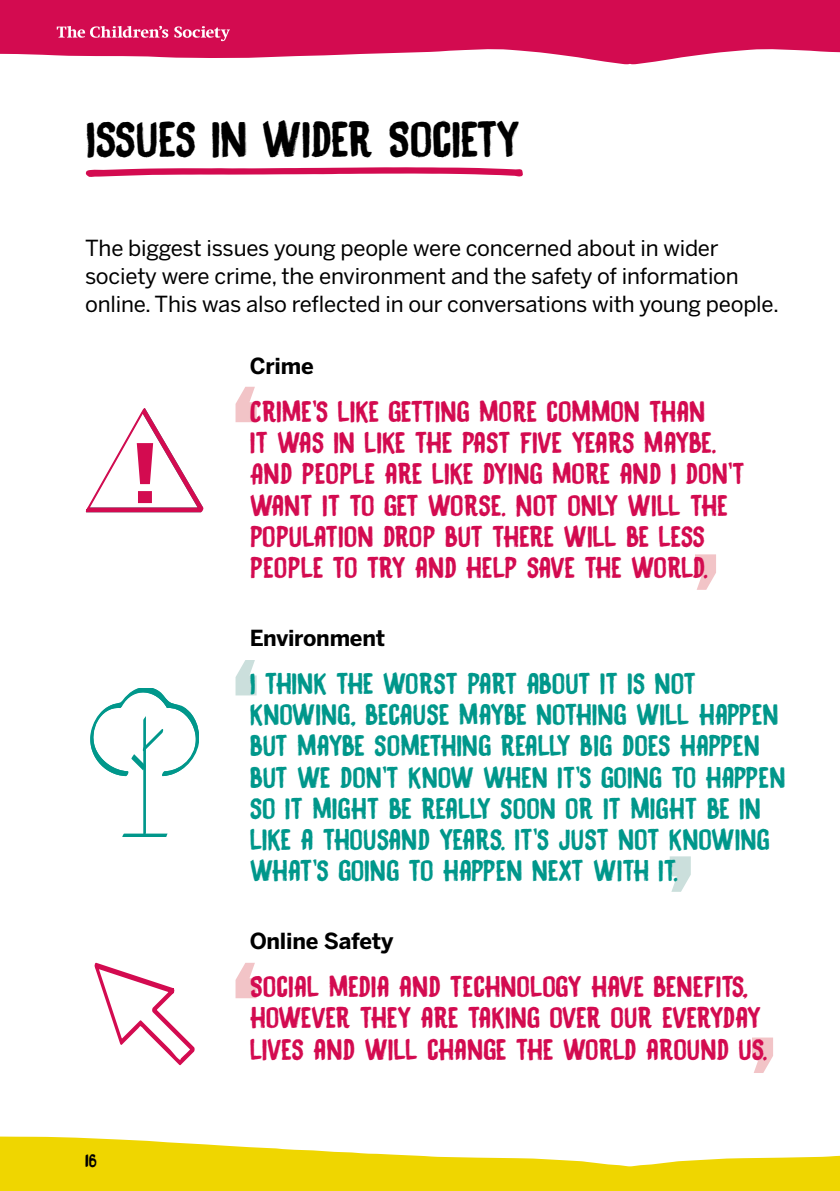
<style>
.page{position:relative;width:840px;height:1191px;background:#fff}
.page>*{position:absolute;margin:0;border:0;box-sizing:border-box;transform-origin:0 0}
.t1{font:700 81px "Benton Sans";color:#d30b50}
.t2{font:44px "Black Bamboo";letter-spacing:-.01em;color:#000}
.t3{font:26px/31.2px "Black Bamboo";color:#d30b50}
.t4{font:26px/31.2px "Black Bamboo";color:#00978b}
.t5{font:22px/28px "Benton Sans";letter-spacing:-.01em;color:#000}
.t6{font:700 22px "Benton Sans";letter-spacing:-.01em;color:#000}
.t7{font:16px "Black Bamboo";color:#000}
</style>
<div class="page">
<svg style="left:641px;top:1px;width:198px;height:63px"></svg>
<svg style="left:0;top:0;width:641px;height:64px;background:#d92e69"></svg>
<hr style="left:278px;top:0;width:561px;height:1px;background:#d30b50">
<svg style="left:57px;top:26px;width:111px;height:12px"></svg>
<svg style="left:174px;top:26px;width:56px;height:15px"></svg>
<svg style="left:0;top:1136px;width:839px;height:55px"></svg>
<svg style="left:85px;top:167px;width:437px;height:10px"></svg>
<svg style="left:235px;top:660px;width:21px;height:35px"></svg>
<svg style="left:235px;top:387px;width:21px;height:35px"></svg>
<svg style="left:235px;top:962px;width:21px;height:36px"></svg>
<svg style="left:669px;top:856px;width:21px;height:35px"></svg>
<svg style="left:752px;top:1037px;width:20px;height:36px"></svg>
<svg style="left:695px;top:554px;width:20px;height:36px"></svg>
<svg style="left:90px;top:688px;width:108px;height:148px"></svg>
<svg style="left:94px;top:962px;width:101px;height:103px"></svg>
<svg style="left:85px;top:408px;width:119px;height:105px"></svg>
<h2 class="t2" style="left:86px;top:106px;width:435px">ISSUES IN WIDER SOCIETY</h2>
<p class="t5" style="left:85px;top:233px;width:695px">The biggest issues young people were concerned about in wider society were crime, the environment and the safety of information online. This was also reflected in our conversations with young people.</p>
<h1 class="t1" style="left:130px;top:425px;width:30px">!</h1>
<p class="t7" style="left:85px;top:1148px;width:13px">16</p>
<p class="t6" style="left:249px;top:353px;width:66px">Crime</p>
<p class="t3" style="left:249px;top:395px;width:496px">CRIME’S LIKE GETTING MORE COMMON THAN<br>IT WAS IN LIKE THE PAST FIVE YEARS MAYBE.<br>AND PEOPLE ARE LIKE DYING MORE AND I DON’T WANT IT TO GET WORSE. NOT ONLY WILL THE POPULATION DROP BUT THERE WILL BE LESS PEOPLE TO TRY AND HELP SAVE THE WORLD.</p>
<p class="t6" style="left:249px;top:624px;width:137px">Environment</p>
<p class="t4" style="left:249px;top:667px;width:537px">I THINK THE WORST PART ABOUT IT IS NOT KNOWING, BECAUSE MAYBE NOTHING WILL HAPPEN BUT MAYBE SOMETHING REALLY BIG DOES HAPPEN BUT WE DON’T KNOW WHEN IT’S GOING TO HAPPEN SO IT MIGHT BE REALLY SOON OR IT MIGHT BE IN LIKE A THOUSAND YEARS. IT’S JUST NOT KNOWING WHAT’S GOING TO HAPPEN NEXT WITH IT.</p>
<p class="t6" style="left:249px;top:928px;width:145px">Online Safety</p>
<p class="t3" style="left:249px;top:970px;width:519px">SOCIAL MEDIA AND TECHNOLOGY HAVE BENEFITS,<br>HOWEVER THEY ARE TAKING OVER OUR EVERYDAY<br>LIVES AND WILL CHANGE THE WORLD AROUND US.</p>
</div>
